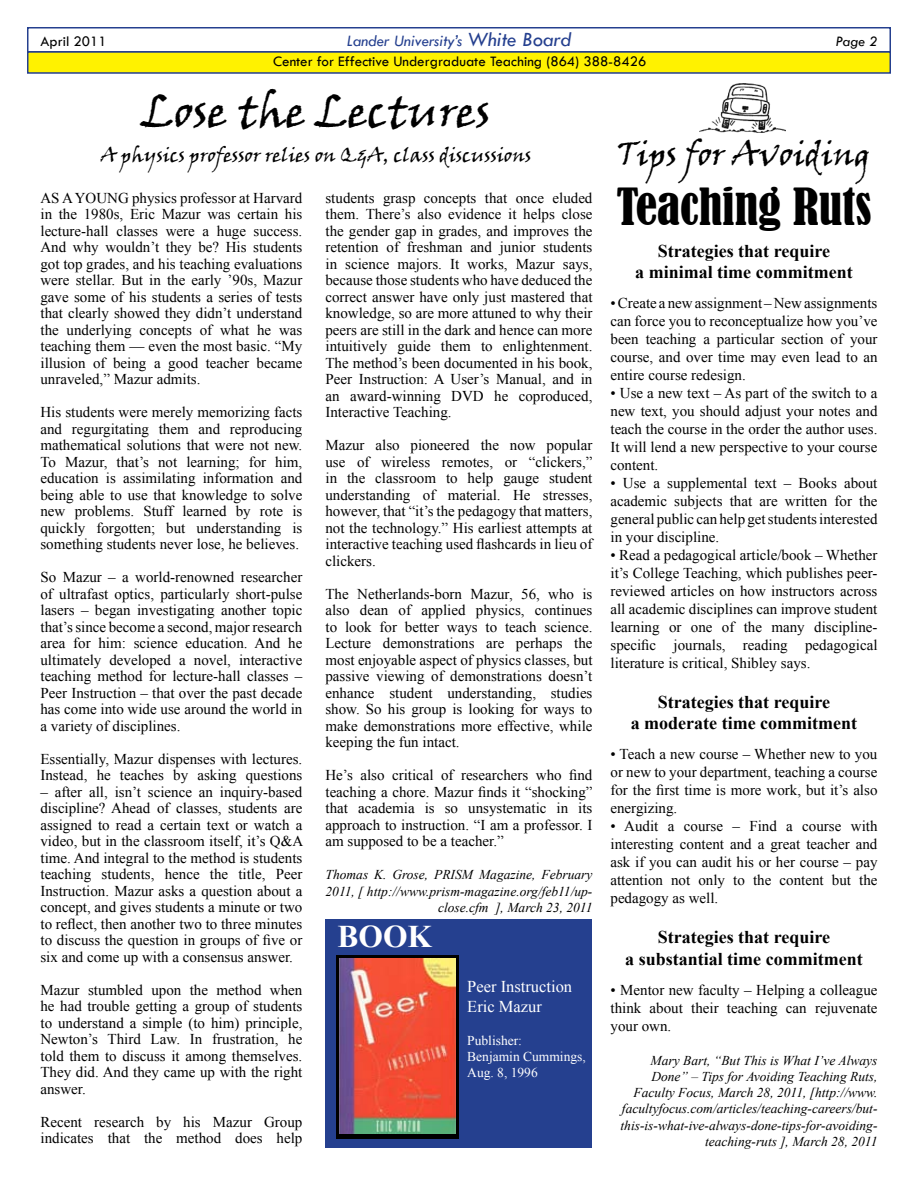
<style>
.page{position:relative;width:918px;height:1188px;background:#fff}
.page>*{position:absolute;margin:0;border:0;box-sizing:border-box;transform-origin:0 0}
.t1{font:condensed 48px "Bernard";color:#000}
.t2{font:45px "Viner Hand ITC";color:#000}
.t3{font:33px "Viner Hand ITC";color:#000}
.t4{font:700 31.5px "Times New Roman";color:#fff}
.t5{font:19.5px "Viner Hand ITC";color:#000}
.t6{font:700 18px/21.6px "Times New Roman";color:#000;text-align:center}
.t7{font:italic 16.5px "Tw Cen";color:#25408f}
.t8{font:16.5px/19.8px "Times New Roman";color:#fff}
.t9{font:15px/16.5px "Times New Roman";color:#000;text-align:justify}
.t10{font:15px "Tw Cen";color:#000}
.t11{font:italic 15px "Tw Cen";color:#000}
.t12{font:italic 13.5px/16.2px "Times New Roman";color:#000;text-align:right}
.t13{font:13.5px/16.2px "Times New Roman";color:#fff}
.s1{font-size:21px}
</style>
<div class="page">
<div style="left:326px;top:919px;width:266px;height:229px;background:#25408f"></div>
<div style="left:27px;top:27px;width:864px;height:25px;background:#fff;border:2px solid #25408f"></div>
<div style="left:27px;top:51px;width:864px;height:23px;background:#fff200;border:2px solid #25408f"></div>
<div style="left:336px;top:955px;width:123px;height:184px;background:linear-gradient(to right,#000,#000)"></div>
<img style="left:339px;top:959px;width:116px;height:175px">
<img style="left:699px;top:84px;width:87px;height:49px">
<p class="t7" style="left:347px;top:31px;width:226px">Lander University’s <span class="s1">White Board</span></p>
<p class="t10" style="left:273px;top:52px;width:375px">Center for Effective Undergraduate Teaching (864) 388-8426</p>
<p class="t10" style="left:40px;top:33px;width:68px">April 2011</p>
<p class="t11" style="left:836px;top:33px;width:43px">Page 2</p>
<h2 class="t2" style="left:142px;top:83px;width:350px">Lose the Lectures</h2>
<h3 class="t5" style="left:101px;top:143px;width:432px">A physics professor relies on Q&amp;A, class discussions</h3>
<p class="t9" style="left:40px;top:189px;width:263px;text-indent:78px">g physics professor at Harvard in the 1980s, Eric Mazur was certain his lecture-hall classes were a huge success.<br>And why wouldn’t they be? His students got top grades, and his teaching evaluations were stellar. But in the early ’90s, Mazur gave some of his students a series of tests that clearly showed they didn’t understand the underlying concepts of what he was teaching them — even the most basic. “My illusion of being a good teacher became unraveled,” Mazur admits.</p>
<p class="t9" style="left:40px;top:404px;width:263px">His students were merely memorizing facts and regurgitating them and reproducing mathematical solutions that were not new.<br>To Mazur, that’s not learning; for him, education is assimilating information and being able to use that knowledge to solve new problems. Stuff learned by rote is quickly forgotten; but understanding is something students never lose, he believes.</p>
<p class="t9" style="left:40px;top:569px;width:263px">So Mazur – a world-renowned researcher of ultrafast optics, particularly short-pulse lasers – began investigating another topic that’s since become a second, major research area for him: science education. And he ultimately developed a novel, interactive teaching method for lecture-hall classes – Peer Instruction – that over the past decade has come into wide use around the world in a variety of disciplines.</p>
<p class="t9" style="left:40px;top:750px;width:263px">Essentially, Mazur dispenses with lectures.<br>Instead, he teaches by asking questions</p>
<p class="t9" style="left:40px;top:783px;width:264px">– after all, isn’t science an inquiry-based discipline? Ahead of classes, students are assigned to read a certain text or watch a video, but in the classroom itself, it’s Q&amp;A time. And integral to the method is students teaching students, hence the title, Peer Instruction. Mazur asks a question about a concept, and gives students a minute or two to reflect, then another two to three minutes to discuss the question in groups of five or six and come up with a consensus answer.</p>
<p class="t9" style="left:40px;top:981px;width:263px">Mazur stumbled upon the method when he had trouble getting a group of students to understand a simple (to him) principle, Newton’s Third Law. In frustration, he told them to discuss it among themselves.<br>They did. And they came up with the right answer.</p>
<p class="t9" style="left:40px;top:1113px;width:263px">Recent research by his Mazur Group indicates that the method does help</p>
<p class="t9" style="left:40px;top:189px;width:57px">As a youn</p>
<p class="t9" style="left:325px;top:189px;width:269px">students grasp concepts that once eluded them. There’s also evidence it helps close the gender gap in grades, and improves the retention of freshman and junior students in science majors. It works, Mazur says, because those students who have deduced the correct answer have only just mastered that knowledge, so are more attuned to why their peers are still in the dark and hence can more intuitively guide them to enlightenment.<br>The method’s been documented in his book, Peer Instruction: A User’s Manual, and in an award-winning DVD he coproduced, Interactive Teaching.</p>
<p class="t9" style="left:325px;top:437px;width:269px">Mazur also pioneered the now popular use of wireless remotes, or “clickers,” in the classroom to help gauge student understanding of material. He stresses, however, that “it’s the pedagogy that matters, not the technology.” His earliest attempts at interactive teaching used flashcards in lieu of clickers.</p>
<p class="t9" style="left:325px;top:585px;width:269px">The Netherlands-born Mazur, 56, who is also dean of applied physics, continues to look for better ways to teach science.<br>Lecture demonstrations are perhaps the most enjoyable aspect of physics classes, but passive viewing of demonstrations doesn’t enhance student understanding, studies show. So his group is looking for ways to make demonstrations more effective, while keeping the fun intact.</p>
<p class="t9" style="left:325px;top:767px;width:269px">He’s also critical of researchers who find teaching a chore. Mazur finds it “shocking” that academia is so unsystematic in its approach to instruction. “I am a professor. I am supposed to be a teacher.”</p>
<p class="t12" style="left:326px;top:866px;width:268px">Thomas K. Grose, PRISM Magazine, February<br>2011, [ http://www.prism-magazine.org/feb11/up&shy;close.cfm ], March 23, 2011</p>
<h3 class="t4" style="left:338px;top:914px;width:96px">BOOK</h3>
<p class="t8" style="left:467px;top:977px;width:106px">Peer Instruction<br>Eric Mazur</p>
<p class="t13" style="left:467px;top:1032px;width:120px">Publisher:<br>Benjamin Cummings,<br>Aug. 8, 1996</p>
<h3 class="t3" style="left:617px;top:133px;width:255px">Tips for Avoiding</h3>
<h1 class="t1" style="left:617px;top:179px;width:256px">Teaching Ruts</h1>
<p class="t6" style="left:635px;top:239px;width:219px">Strategies that require<br>a minimal time commitment</p>
<p class="t9" style="left:610px;top:294px;width:269px;line-height:18px">• Create a new assignment – New assignments can force you to reconceptualize how you’ve been teaching a particular section of your course, and over time may even lead to an entire course redesign.</p>
<p class="t9" style="left:610px;top:384px;width:269px;line-height:18px">• Use a new text – As part of the switch to a new text, you should adjust your notes and teach the course in the order the author uses.<br>It will lend a new perspective to your course content.</p>
<p class="t9" style="left:610px;top:474px;width:269px;line-height:18px">• Use a supplemental text – Books about academic subjects that are written for the general public can help get students interested in your discipline.</p>
<p class="t9" style="left:610px;top:546px;width:269px;line-height:18px">• Read a pedagogical article/book – Whether it’s College Teaching, which publishes peer&shy;reviewed articles on how instructors across all academic disciplines can improve student learning or one of the many discipline&shy;specific journals, reading pedagogical literature is critical, Shibley says.</p>
<p class="t6" style="left:631px;top:691px;width:228px">Strategies that require<br>a moderate time commitment</p>
<p class="t9" style="left:610px;top:745px;width:268px;line-height:18px">• Teach a new course – Whether new to you or new to your department, teaching a course for the first time is more work, but it’s also energizing.</p>
<p class="t9" style="left:610px;top:817px;width:269px;line-height:18px">• Audit a course – Find a course with interesting content and a great teacher and ask if you can audit his or her course – pay attention not only to the content but the pedagogy as well.</p>
<p class="t6" style="left:625px;top:926px;width:239px">Strategies that require<br>a substantial time commitment</p>
<p class="t9" style="left:610px;top:980px;width:269px;line-height:18px">• Mentor new faculty – Helping a colleague think about their teaching can rejuvenate your own.</p>
<p class="t12" style="left:621px;top:1052px;width:258px">Mary Bart, “But This is What I’ve Always Done” – Tips for Avoiding Teaching Ruts, Faculty Focus, March 28, 2011, [http://www. facultyfocus.com/articles/teaching-careers/but&shy;this-is-what-ive-always-done-tips-for-avoiding&shy;teaching-ruts ], March 28, 2011</p>
</div>
